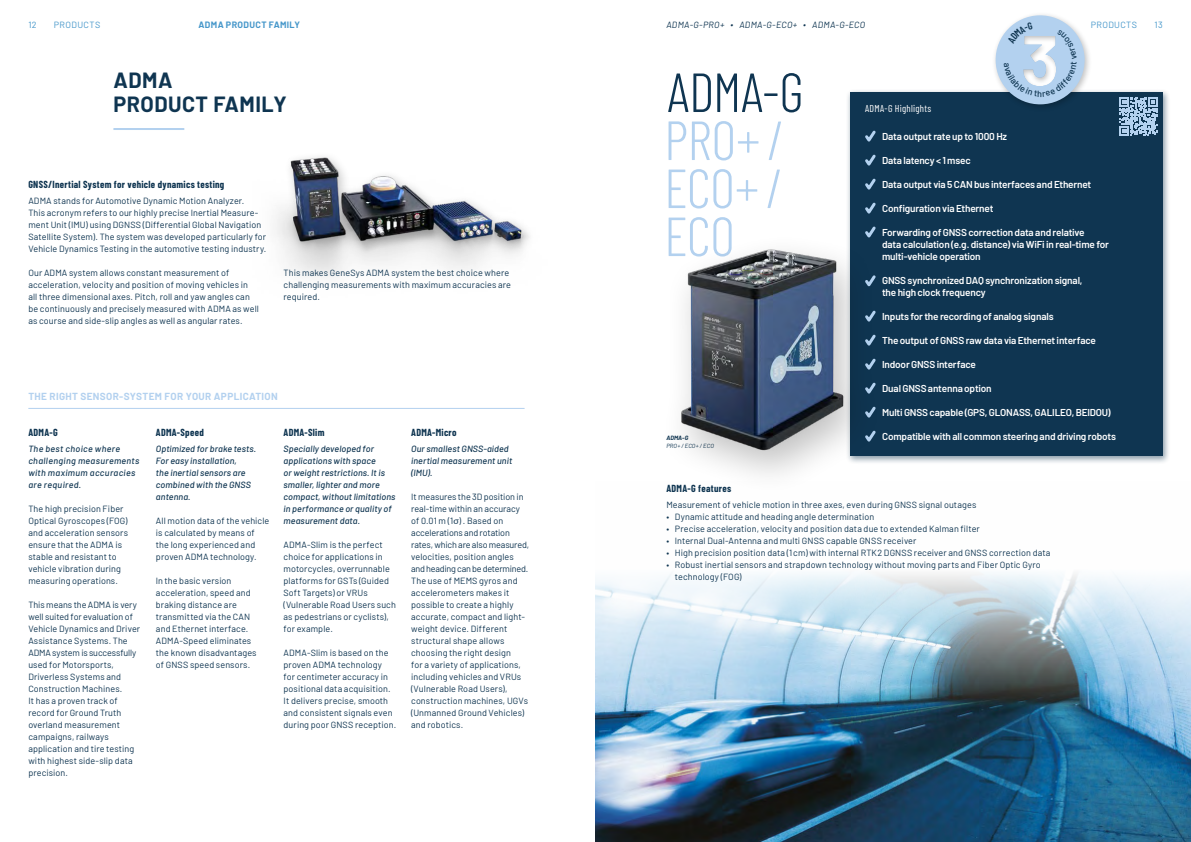
<style>
.page{position:relative;width:1191px;height:842px;background:#fff}
.page>*{position:absolute;margin:0;border:0;box-sizing:border-box;transform-origin:0 0}
.t1{font:300 55px/48px "Barlow Condensed";letter-spacing:-.015em;color:#b3d1ef;text-align:justify}
.t2{font:300 55px "Barlow Condensed";color:#0f3551}
.t3{font:700 21.5px/24px "Barlow";letter-spacing:.025em;color:#0f3551}
.t4{font:600 10px/12px "Barlow";letter-spacing:-.015em;color:#fff}
.t5{font:700 10px "Barlow Condensed";letter-spacing:.03em;color:#0f3551}
.t6{font:700 10px "Barlow";letter-spacing:.035em;color:#b3d1ef}
.t7{font:10px "Barlow Condensed";letter-spacing:.03em;color:#fff}
.t8{font:9px/12px "Barlow";letter-spacing:.01em;color:#0f3551}
.t9{font:italic 500 9px/12px "Barlow";letter-spacing:.01em;color:#0f3551}
.t10{font:italic 500 9px/12px "Barlow";letter-spacing:.035em;color:#0f3551}
.t11{font:italic 9px "Barlow";letter-spacing:.03em;color:#0f3551}
.t12{font:9px "Barlow";letter-spacing:.045em;color:#4697ca}
.t13{font:700 9px "Barlow";letter-spacing:.04em;color:#4697ca}
.t14{font:italic 6px "Barlow";letter-spacing:.015em;color:#0f3551}
.t15{font:italic 700 6px "Barlow";color:#0f3551}
.s1{font-family:"Lato"}
</style>
<div class="page">
<img style="left:275px;top:156px;width:255px;height:122px">
<img style="left:595px;top:574px;width:596px;height:268px">
<hr style="left:113px;top:128px;width:71px;height:2px;background:#b3d1ef">
<div style="left:846px;top:88px;width:324px;height:376px;background:#0f3551;opacity:.5"></div>
<div style="left:850px;top:92px;width:312px;height:364px;background:#0f3551"></div>
<svg style="left:865px;top:130px;width:11px;height:12px"></svg>
<svg style="left:865px;top:154px;width:11px;height:12px"></svg>
<svg style="left:865px;top:178px;width:11px;height:12px"></svg>
<svg style="left:865px;top:202px;width:11px;height:12px"></svg>
<svg style="left:865px;top:226px;width:11px;height:6px"></svg>
<svg style="left:1119px;top:97px;width:38px;height:38px"></svg>
<hr style="left:28px;top:408px;width:496px;height:1px;background:#b3d1ef">
<div style="left:657px;top:232px;width:227px;height:265px;background:#000;opacity:.25"></div>
<img style="left:657px;top:230px;width:196px;height:232px">
<div style="left:991px;top:12px;width:101px;height:101px;background:#000;opacity:.25"></div>
<svg style="left:995px;top:15px;width:90px;height:90px"></svg>
<p class="t12" style="left:28px;top:18px;width:10px">12</p>
<p class="t12" style="left:54px;top:18px;width:48px">PRODUCTS</p>
<p class="t13" style="left:198px;top:18px;width:103px">ADMA PRODUCT FAMILY</p>
<p class="t11" style="left:666px;top:18px;width:200px">ADMA-G-PRO+ ∙ ADMA-G-ECO+ ∙ ADMA-G-ECO</p>
<p class="t12" style="left:1090px;top:18px;width:48px">PRODUCTS</p>
<p class="t12" style="left:1154px;top:18px;width:10px">13</p>
<h2 class="t3" style="left:113px;top:67px;width:175px">ADMA<br>PRODUCT FAMILY</h2>
<p class="t5" style="left:28px;top:177px;width:197px">GNSS/Inertial System for vehicle dynamics testing</p>
<p class="t8" style="left:28px;top:194px;width:239px">ADMA stands for Automotive Dynamic Motion Analyzer.<br>This acronym refers to our highly precise Inertial Measure&shy;ment Unit (IMU) using DGNSS (Differential Global Navigation Satellite System). The system was developed particularly for Vehicle Dynamics Testing in the automotive testing industry.</p>
<p class="t8" style="left:28px;top:266px;width:232px">Our ADMA system allows constant measurement of acceleration, velocity and position of moving vehicles in all three dimensional axes. Pitch, roll and yaw angles can be continuously and precisely measured with ADMA as well as course and side-slip angles as well as angular rates.</p>
<p class="t8" style="left:283px;top:266px;width:229px">This makes GeneSys ADMA system the best choice where challenging measurements with maximum accuracies are required.</p>
<p class="t6" style="left:28px;top:389px;width:251px">THE RIGHT SENSOR-SYSTEM FOR YOUR APPLICATION</p>
<p class="t5" style="left:28px;top:425px;width:31px">ADMA-G</p>
<p class="t10" style="left:28px;top:442px;width:112px">The best choice where challenging measurements with maximum accuracies are required.</p>
<p class="t8" style="left:28px;top:502px;width:101px">The high precision Fiber<br>Optical Gyroscopes (FOG) and acceleration sensors ensure that the ADMA is stable and resistant to vehicle vibration during measuring operations.</p>
<p class="t8" style="left:28px;top:598px;width:113px">This means the ADMA is very well suited for evaluation of<br>Vehicle Dynamics and Driver<br>Assistance Systems. The<br>ADMA system is successfully used for Motorsports,<br>Driverless Systems and<br>Construction Machines.<br>It has a proven track of record for Ground Truth overland measurement campaigns, railways application and tire testing with highest side-slip data precision.</p>
<p class="t5" style="left:156px;top:425px;width:49px">ADMA-Speed</p>
<p class="t9" style="left:156px;top:442px;width:102px">Optimized for brake tests.<br>For easy installation,<br>the inertial sensors are combined with the GNSS antenna.</p>
<p class="t8" style="left:156px;top:514px;width:115px">All motion data of the vehicle is calculated by means of the long experienced and proven ADMA technology.</p>
<p class="t8" style="left:156px;top:574px;width:102px">In the basic version acceleration, speed and braking distance are transmitted via the CAN and Ethernet interface.<br>ADMA-Speed eliminates the known disadvantages of GNSS speed sensors.</p>
<p class="t5" style="left:283px;top:425px;width:42px">ADMA-Slim</p>
<p class="t9" style="left:283px;top:442px;width:113px">Specially developed for applications with space<br>or weight restrictions. It is smaller, lighter and more compact, without limitations in performance or quality of measurement data.</p>
<p class="t8" style="left:283px;top:538px;width:114px">ADMA-Slim is the perfect choice for applications in motorcycles, overrunnable platforms for GSTs (Guided<br>Soft Targets) or VRUs (Vulnerable Road Users such as pedestrians or cyclists), for example.</p>
<p class="t8" style="left:283px;top:646px;width:114px">ADMA-Slim is based on the proven ADMA technology<br>for centimeter accuracy in positional data acquisition.<br>It delivers precise, smooth and consistent signals even during poor GNSS reception.</p>
<p class="t5" style="left:411px;top:425px;width:47px">ADMA-Micro</p>
<p class="t9" style="left:411px;top:442px;width:103px">Our smallest GNSS-aided inertial measurement unit (IMU).</p>
<p class="t8" style="left:411px;top:490px;width:120px">It measures the 3D position in real-time within an accuracy of 0.01 m (1<span class="s1">σ</span>) . Based on accelerations and rotation rates, which are also measured, velocities, position angles and heading can be determined.<br>The use of MEMS gyros and accelerometers makes it possible to create a highly accurate, compact and light&shy;weight device. Different structural shape allows choosing the right design<br>for a variety of applications, including vehicles and VRUs (Vulnerable Road Users), construction machines, UGVs (Unmanned Ground Vehicles) and robotics.</p>
<h1 class="t2" style="left:667px;top:53px;width:138px">ADMA-G</h1>
<h1 class="t1" style="left:664px;top:112px;width:122px">PRO+ / ECO+ / ECO</h1>
<p class="t15" style="left:666px;top:433px;width:24px">ADMA-G</p>
<p class="t14" style="left:666px;top:441px;width:49px">PRO+ / ECO+ / ECO</p>
<p class="t7" style="left:865px;top:101px;width:68px">ADMA-G Highlights</p>
<p class="t4" style="left:882px;top:130px;width:127px">Data output rate up to 1000 Hz</p>
<p class="t4" style="left:882px;top:154px;width:90px">Data latency &lt; 1 msec</p>
<p class="t4" style="left:882px;top:178px;width:211px">Data output via 5 CAN bus interfaces and Ethernet</p>
<p class="t4" style="left:882px;top:202px;width:113px">Configuration via Ethernet</p>
<p class="t4" style="left:882px;top:226px;width:228px">Forwarding of GNSS correction data and relative<br>data calculation (e.g. distance) via WiFi in real-time for multi-vehicle operation</p>
<p class="t4" style="left:882px;top:274px;width:202px">GNSS synchronized DAQ synchronization signal, the high clock frequency</p>
<p class="t4" style="left:882px;top:310px;width:173px">Inputs for the recording of analog signals</p>
<p class="t4" style="left:882px;top:334px;width:215px">The output of GNSS raw data via Ethernet interface</p>
<p class="t4" style="left:882px;top:358px;width:95px">Indoor GNSS interface</p>
<p class="t4" style="left:882px;top:382px;width:111px">Dual GNSS antenna option</p>
<p class="t4" style="left:882px;top:406px;width:230px">Multi GNSS capable (GPS, GLONASS, GALILEO, BEIDOU)</p>
<p class="t4" style="left:882px;top:430px;width:235px">Compatible with all common steering and driving robots</p>
<p class="t5" style="left:666px;top:481px;width:66px">ADMA-G features</p>
<p class="t8" style="left:666px;top:498px;width:311px">Measurement of vehicle motion in three axes, even during GNSS signal outages</p>
<p class="t8" style="left:666px;top:510px;width:209px">• Dynamic attitude and heading angle determination</p>
<p class="t8" style="left:666px;top:522px;width:315px">• Precise acceleration, velocity and position data due to extended Kalman filter</p>
<p class="t8" style="left:666px;top:534px;width:252px">• Internal Dual-Antenna and multi GNSS capable GNSS receiver</p>
<p class="t8" style="left:666px;top:546px;width:385px">• High precision position data (1cm) with internal RTK2 DGNSS receiver and GNSS correction data</p>
<p class="t8" style="left:675px;top:558px;width:367px;text-indent:-9px">• Robust inertial sensors and strapdown technology without moving parts and Fiber Optic Gyro technology (FOG)</p>
</div>
